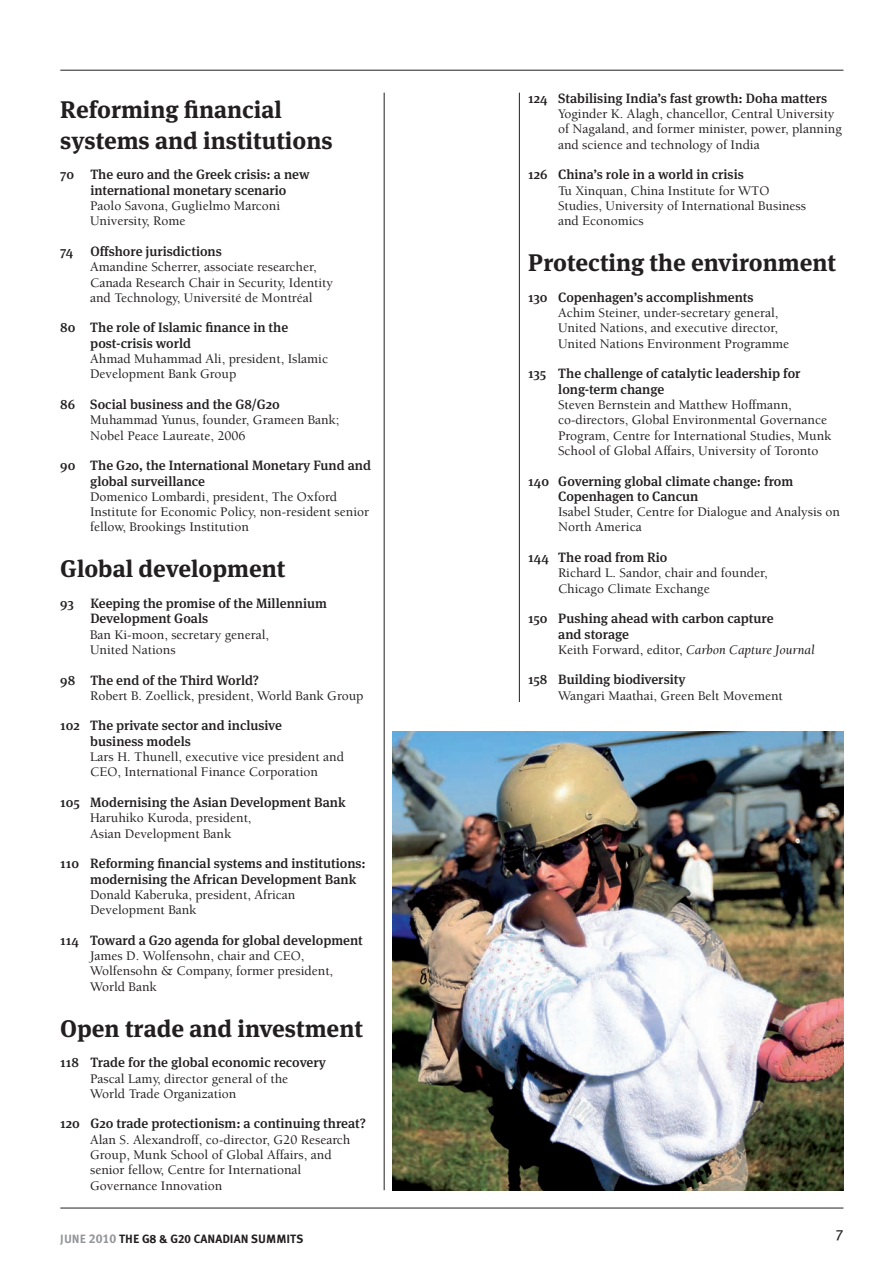
<style>
.page{position:relative;width:895px;height:1265px;background:#fff}
.page>*{position:absolute;margin:0;border:0;box-sizing:border-box;transform-origin:0 0}
.t1{font:700 24px/30.6px "Meta Serif";color:#231f20}
.t2{font:15px "Meta Plus Book Caps";color:#231f20}
.t3{font:500 13.5px/15.3px "Berkeley";color:#231f20}
.t4{font:500 13.5px/15.3px "Meta Serif";color:#231f20}
.t5{font:12px "Meta Plus Bold Caps";color:#231f20}
.s1{font-weight:400;font-style:italic}
.s2{color:#939598}
.s3{font-size:12.75px;color:#939598}
</style>
<div class="page">
<hr style="left:60px;top:70px;width:783px;height:1px;background:#231f20">
<hr style="left:383px;top:93px;width:1px;height:1097px;background:#231f20">
<hr style="left:518px;top:93px;width:1px;height:609px;background:#231f20">
<img style="left:392px;top:731px;width:451px;height:459px">
<hr style="left:60px;top:1207px;width:783px;height:1px;background:#231f20">
<h1 class="t1" style="left:60px;top:92px;width:274px">Reforming financial systems and institutions</h1>
<p class="t4" style="left:60px;top:166px;width:251px;text-align:center">70 The euro and the Greek crisis: a new international monetary scenario</p>
<p class="t3" style="left:90px;top:198px;width:191px">Paolo Savona, Guglielmo Marconi<br>University, Rome</p>
<p class="t4" style="left:60px;top:242px;width:14px">74</p>
<p class="t4" style="left:90px;top:242px;width:133px">Offshore jurisdictions</p>
<p class="t3" style="left:90px;top:259px;width:244px">Amandine Scherrer, associate researcher,<br>Canada Research Chair in Security, Identity and Technology, Université de Montréal</p>
<p class="t4" style="left:90px;top:319px;width:199px;text-indent:-30px">80 The role of Islamic finance in the post-crisis world</p>
<p class="t3" style="left:90px;top:351px;width:239px">Ahmad Muhammad Ali, president, Islamic<br>Development Bank Group</p>
<p class="t4" style="left:60px;top:395px;width:221px">86 Social business and the G8/G20</p>
<p class="t3" style="left:90px;top:412px;width:251px">Muhammad Yunus, founder, Grameen Bank;<br>Nobel Peace Laureate, 2006</p>
<p class="t4" style="left:90px;top:456px;width:282px;text-indent:-30px">90 The G20, the International Monetary Fund and global surveillance</p>
<p class="t3" style="left:90px;top:489px;width:280px">Domenico Lombardi, president, The Oxford<br>Institute for Economic Policy, non-resident senior fellow, Brookings Institution</p>
<h1 class="t1" style="left:60px;top:551px;width:226px">Global development</h1>
<p class="t4" style="left:90px;top:594px;width:238px;text-indent:-30px">93 Keeping the promise of the Millennium<br>Development Goals</p>
<p class="t3" style="left:90px;top:627px;width:180px">Ban Ki-moon, secretary general,<br>United Nations</p>
<p class="t4" style="left:60px;top:670px;width:200px">98 The end of the Third World?</p>
<p class="t3" style="left:90px;top:688px;width:275px">Robert B. Zoellick, president, World Bank Group</p>
<p class="t4" style="left:90px;top:716px;width:193px;text-indent:-30px">102 The private sector and inclusive business models</p>
<p class="t3" style="left:90px;top:749px;width:255px">Lars H. Thunell, executive vice president and<br>CEO, International Finance Corporation</p>
<p class="t4" style="left:60px;top:793px;width:287px">105 Modernising the Asian Development Bank</p>
<p class="t3" style="left:90px;top:810px;width:163px">Haruhiko Kuroda, president,<br>Asian Development Bank</p>
<p class="t4" style="left:90px;top:854px;width:277px;text-indent:-30px">110 Reforming financial systems and institutions: modernising the African Development Bank</p>
<p class="t3" style="left:90px;top:887px;width:207px">Donald Kaberuka, president, African<br>Development Bank</p>
<p class="t4" style="left:60px;top:931px;width:304px">114 Toward a G20 agenda for global development</p>
<p class="t3" style="left:90px;top:948px;width:244px">James D. Wolfensohn, chair and CEO,<br>Wolfensohn &amp; Company, former president,<br>World Bank</p>
<h1 class="t1" style="left:60px;top:1010px;width:304px">Open trade and investment</h1>
<p class="t4" style="left:60px;top:1053px;width:267px">118 Trade for the global economic recovery</p>
<p class="t3" style="left:90px;top:1070px;width:199px">Pascal Lamy, director general of the<br>World Trade Organization</p>
<p class="t4" style="left:60px;top:1114px;width:307px">120 G20 trade protectionism: a continuing threat?</p>
<p class="t3" style="left:90px;top:1132px;width:261px">Alan S. Alexandroff, co-director, G20 Research Group, Munk School of Global Affairs, and senior fellow, Centre for International Governance Innovation</p>
<p class="t4" style="left:528px;top:89px;width:300px">124 Stabilising India’s fast growth: Doha matters</p>
<p class="t3" style="left:557px;top:106px;width:285px">Yoginder K. Alagh, chancellor, Central University of Nagaland, and former minister, power, planning and science and technology of India</p>
<p class="t4" style="left:528px;top:166px;width:217px">126 China’s role in a world in crisis</p>
<p class="t3" style="left:557px;top:183px;width:249px">Tu Xinquan, China Institute for WTO<br>Studies, University of International Business and Economics</p>
<h1 class="t1" style="left:528px;top:245px;width:309px">Protecting the environment</h1>
<p class="t4" style="left:528px;top:288px;width:227px">130 Copenhagen’s accomplishments</p>
<p class="t3" style="left:558px;top:305px;width:232px">Achim Steiner, under-secretary general,<br>United Nations, and executive director,<br>United Nations Environment Programme</p>
<p class="t4" style="left:558px;top:364px;width:244px;text-indent:-30px">135 The challenge of catalytic leadership for long-term change</p>
<p class="t3" style="left:558px;top:397px;width:275px">Steven Bernstein and Matthew Hoffmann, co-directors, Global Environmental Governance Program, Centre for International Studies, Munk School of Global Affairs, University of Toronto</p>
<p class="t4" style="left:558px;top:472px;width:236px;text-indent:-30px">140 Governing global climate change: from<br>Copenhagen to Cancun</p>
<p class="t3" style="left:558px;top:504px;width:283px">Isabel Studer, Centre for Dialogue and Analysis on<br>North America</p>
<p class="t4" style="left:528px;top:548px;width:141px">144 The road from Rio</p>
<p class="t3" style="left:558px;top:565px;width:211px">Richard L. Sandor, chair and founder,<br>Chicago Climate Exchange</p>
<p class="t4" style="left:558px;top:609px;width:217px;text-indent:-30px">150 Pushing ahead with carbon capture and storage</p>
<p class="t3" style="left:558px;top:642px;width:258px">Keith Forward, editor, <span class="s1">Carbon Capture Journal</span></p>
<p class="t4" style="left:528px;top:670px;width:159px">158 Building biodiversity</p>
<p class="t3" style="left:558px;top:688px;width:226px">Wangari Maathai, Green Belt Movement</p>
<p class="t5" style="left:60px;top:1232px;width:244px"><span class="s2">JUNE</span> <span class="s3">2010</span> THE G8 &amp; G20 CANADIAN SUMMITS</p>
<p class="t2" style="left:835px;top:1226px;width:10px">7</p>
</div>
